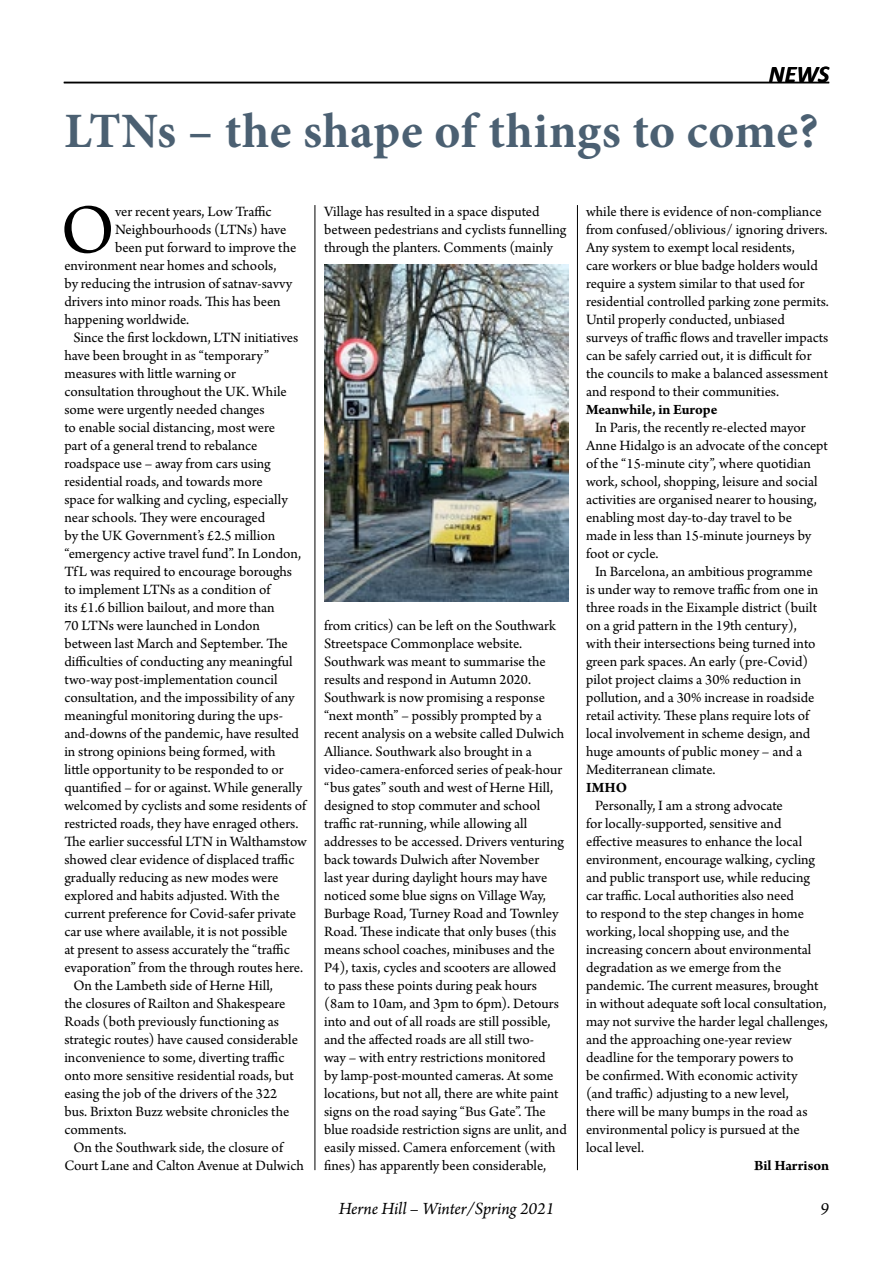
<style>
.page{position:relative;width:893px;height:1263px;background:#fff}
.page>*{position:absolute;margin:0;border:0;box-sizing:border-box;transform-origin:0 0}
.t1{font:73.2px "Arno Pro";color:#000}
.t2{font:700 49.5px "Minion Pro";letter-spacing:.01em;color:#4b6072}
.t3{font:italic 700 24px "Calibri";color:#000}
.t4{font:italic 18px "Arno Pro";letter-spacing:-.005em;color:#000}
.t5{font:15px/18px "Arno Pro";color:#000}
.t6{font:700 15px "Arno Pro";color:#000}
</style>
<div class="page">
<hr style="left:315px;top:205px;width:1px;height:965px;background:#000">
<hr style="left:577px;top:205px;width:1px;height:965px;background:#000">
<hr style="left:64px;top:82px;width:765px;height:1px;background:#000">
<img style="left:325px;top:264px;width:243px;height:338px">
<h3 class="t3" style="left:769px;top:57px;width:62px">NEWS</h3>
<h2 class="t2" style="left:64px;top:96px;width:755px">LTNs – the shape of things to come?</h2>
<h1 class="t1" style="left:60px;top:188px;width:56px">O</h1>
<p class="t5" style="left:115px;top:203px;width:158px">ver recent years, Low Traffic</p>
<p class="t5" style="left:115px;top:221px;width:173px">Neighbourhoods (LTNs) have</p>
<p class="t5" style="left:115px;top:239px;width:183px">been put forward to improve the</p>
<p class="t5" style="left:64px;top:257px;width:214px">environment near homes and schools,</p>
<p class="t5" style="left:64px;top:275px;width:229px">by reducing the intrusion of satnav-savvy</p>
<p class="t5" style="left:64px;top:293px;width:218px">drivers into minor roads. This has been</p>
<p class="t5" style="left:64px;top:311px;width:126px">happening worldwide.</p>
<p class="t5" style="left:73px;top:329px;width:227px">Since the first lockdown, LTN initiatives</p>
<p class="t5" style="left:64px;top:347px;width:206px">have been brought in as “temporary”</p>
<p class="t5" style="left:64px;top:365px;width:173px">measures with little warning or</p>
<p class="t5" style="left:64px;top:383px;width:224px">consultation throughout the UK. While</p>
<p class="t5" style="left:64px;top:401px;width:202px">some were urgently needed changes</p>
<p class="t5" style="left:64px;top:419px;width:212px">to enable social distancing, most were</p>
<p class="t5" style="left:64px;top:437px;width:195px">part of a general trend to rebalance</p>
<p class="t5" style="left:64px;top:455px;width:208px">roadspace use – away from cars using</p>
<p class="t5" style="left:64px;top:473px;width:200px">residential roads, and towards more</p>
<p class="t5" style="left:64px;top:491px;width:225px">space for walking and cycling, especially</p>
<p class="t5" style="left:64px;top:509px;width:202px">near schools. They were encouraged</p>
<p class="t5" style="left:64px;top:527px;width:212px">by the UK Government’s £2.5 million</p>
<p class="t5" style="left:64px;top:545px;width:238px">“emergency active travel fund”. In London,</p>
<p class="t5" style="left:64px;top:563px;width:229px">TfL was required to encourage boroughs</p>
<p class="t5" style="left:64px;top:581px;width:207px">to implement LTNs as a condition of</p>
<p class="t5" style="left:64px;top:599px;width:212px">its £1.6 billion bailout, and more than</p>
<p class="t5" style="left:64px;top:617px;width:197px">70 LTNs were launched in London</p>
<p class="t5" style="left:64px;top:635px;width:225px">between last March and September. The</p>
<p class="t5" style="left:64px;top:653px;width:230px">difficulties of conducting any meaningful</p>
<p class="t5" style="left:64px;top:671px;width:215px">two-way post-implementation council</p>
<p class="t5" style="left:64px;top:689px;width:232px">consultation, and the impossibility of any</p>
<p class="t5" style="left:64px;top:707px;width:220px">meaningful monitoring during the ups-</p>
<p class="t5" style="left:64px;top:725px;width:236px">and-downs of the pandemic, have resulted</p>
<p class="t5" style="left:64px;top:743px;width:213px">in strong opinions being formed, with</p>
<p class="t5" style="left:64px;top:761px;width:221px">little opportunity to be responded to or</p>
<p class="t5" style="left:64px;top:779px;width:239px">quantified – for or against. While generally</p>
<p class="t5" style="left:64px;top:797px;width:243px">welcomed by cyclists and some residents of</p>
<p class="t5" style="left:64px;top:815px;width:235px">restricted roads, they have enraged others.</p>
<p class="t5" style="left:64px;top:833px;width:244px">The earlier successful LTN in Walthamstow</p>
<p class="t5" style="left:64px;top:851px;width:232px">showed clear evidence of displaced traffic</p>
<p class="t5" style="left:64px;top:869px;width:216px">gradually reducing as new modes were</p>
<p class="t5" style="left:64px;top:887px;width:217px">explored and habits adjusted. With the</p>
<p class="t5" style="left:64px;top:905px;width:233px">current preference for Covid-safer private</p>
<p class="t5" style="left:64px;top:923px;width:225px">car use where available, it is not possible</p>
<p class="t5" style="left:64px;top:941px;width:227px">at present to assess accurately the “traffic</p>
<p class="t5" style="left:64px;top:959px;width:240px">evaporation” from the through routes here.</p>
<p class="t5" style="left:73px;top:977px;width:201px">On the Lambeth side of Herne Hill,</p>
<p class="t5" style="left:64px;top:995px;width:223px">the closures of Railton and Shakespeare</p>
<p class="t5" style="left:64px;top:1013px;width:216px">Roads (both previously functioning as</p>
<p class="t5" style="left:64px;top:1031px;width:235px">strategic routes) have caused considerable</p>
<p class="t5" style="left:64px;top:1049px;width:222px">inconvenience to some, diverting traffic</p>
<p class="t5" style="left:64px;top:1067px;width:231px">onto more sensitive residential roads, but</p>
<p class="t5" style="left:64px;top:1085px;width:214px">easing the job of the drivers of the 322</p>
<p class="t5" style="left:64px;top:1103px;width:227px">bus. Brixton Buzz website chronicles the</p>
<p class="t5" style="left:64px;top:1121px;width:64px">comments.</p>
<p class="t5" style="left:73px;top:1139px;width:211px">On the Southwark side, the closure of</p>
<p class="t5" style="left:64px;top:1157px;width:241px">Court Lane and Calton Avenue at Dulwich</p>
<p class="t5" style="left:324px;top:203px;width:244px">Village has resulted in a space disputed between pedestrians and cyclists funnelling through the planters. Comments (mainly</p>
<p class="t5" style="left:324px;top:617px;width:244px">from critics) can be left on the Southwark Streetspace Commonplace website.<br>Southwark was meant to summarise the results and respond in Autumn 2020.<br>Southwark is now promising a response “next month” – possibly prompted by a recent analysis on a website called Dulwich Alliance. Southwark also brought in a video-camera-enforced series of peak-hour “bus gates” south and west of Herne Hill, designed to stop commuter and school traffic rat-running, while allowing all addresses to be accessed. Drivers venturing back towards Dulwich after November<br>last year during daylight hours may have noticed some blue signs on Village Way, Burbage Road, Turney Road and Townley Road. These indicate that only buses (this means school coaches, minibuses and the P4), taxis, cycles and scooters are allowed to pass these points during peak hours (8am to 10am, and 3pm to 6pm). Detours into and out of all roads are still possible, and the affected roads are all still two-<br>way – with entry restrictions monitored<br>by lamp-post-mounted cameras. At some locations, but not all, there are white paint signs on the road saying “Bus Gate”. The blue roadside restriction signs are unlit, and easily missed. Camera enforcement (with fines) has apparently been considerable,</p>
<p class="t5" style="left:586px;top:203px;width:244px">while there is evidence of non-compliance from confused/oblivious/ ignoring drivers.<br>Any system to exempt local residents,<br>care workers or blue badge holders would require a system similar to that used for residential controlled parking zone permits.<br>Until properly conducted, unbiased surveys of traffic flows and traveller impacts can be safely carried out, it is difficult for the councils to make a balanced assessment and respond to their communities.</p>
<p class="t6" style="left:586px;top:401px;width:133px">Meanwhile, in Europe</p>
<p class="t5" style="left:595px;top:419px;width:212px">In Paris, the recently re-elected mayor</p>
<p class="t5" style="left:586px;top:437px;width:243px">Anne Hidalgo is an advocate of the concept</p>
<p class="t5" style="left:586px;top:455px;width:226px">of the “15-minute city”, where quotidian</p>
<p class="t5" style="left:586px;top:473px;width:233px">work, school, shopping, leisure and social</p>
<p class="t5" style="left:586px;top:491px;width:232px">activities are organised nearer to housing,</p>
<p class="t5" style="left:586px;top:509px;width:207px">enabling most day-to-day travel to be</p>
<p class="t5" style="left:586px;top:527px;width:227px">made in less than 15-minute journeys by</p>
<p class="t5" style="left:586px;top:545px;width:74px">foot or cycle.</p>
<p class="t5" style="left:595px;top:563px;width:219px">In Barcelona, an ambitious programme</p>
<p class="t5" style="left:586px;top:581px;width:234px">is under way to remove traffic from one in</p>
<p class="t5" style="left:586px;top:599px;width:233px">three roads in the Eixample district (built</p>
<p class="t5" style="left:586px;top:617px;width:212px">on a grid pattern in the 19th century),</p>
<p class="t5" style="left:586px;top:635px;width:231px">with their intersections being turned into</p>
<p class="t5" style="left:586px;top:653px;width:224px">green park spaces. An early (pre-Covid)</p>
<p class="t5" style="left:586px;top:671px;width:217px">pilot project claims a 30% reduction in</p>
<p class="t5" style="left:586px;top:689px;width:230px">pollution, and a 30% increase in roadside</p>
<p class="t5" style="left:586px;top:707px;width:225px">retail activity. These plans require lots of</p>
<p class="t5" style="left:586px;top:725px;width:226px">local involvement in scheme design, and</p>
<p class="t5" style="left:586px;top:743px;width:218px">huge amounts of public money – and a</p>
<p class="t5" style="left:586px;top:761px;width:131px">Mediterranean climate.</p>
<p class="t6" style="left:586px;top:779px;width:43px">IMHO</p>
<p class="t5" style="left:586px;top:797px;width:243px;text-indent:9px">Personally, I am a strong advocate<br>for locally-supported, sensitive and effective measures to enhance the local environment, encourage walking, cycling and public transport use, while reducing car traffic. Local authorities also need<br>to respond to the step changes in home working, local shopping use, and the increasing concern about environmental degradation as we emerge from the pandemic. The current measures, brought in without adequate soft local consultation, may not survive the harder legal challenges, and the approaching one-year review deadline for the temporary powers to<br>be confirmed. With economic activity<br>(and traffic) adjusting to a new level,<br>there will be many bumps in the road as environmental policy is pursued at the local level.</p>
<p class="t6" style="left:754px;top:1157px;width:76px">Bil Harrison</p>
<p class="t4" style="left:339px;top:1198px;width:217px">Herne Hill – Winter/Spring 2021</p>
<p class="t4" style="left:821px;top:1198px;width:10px">9</p>
</div>
